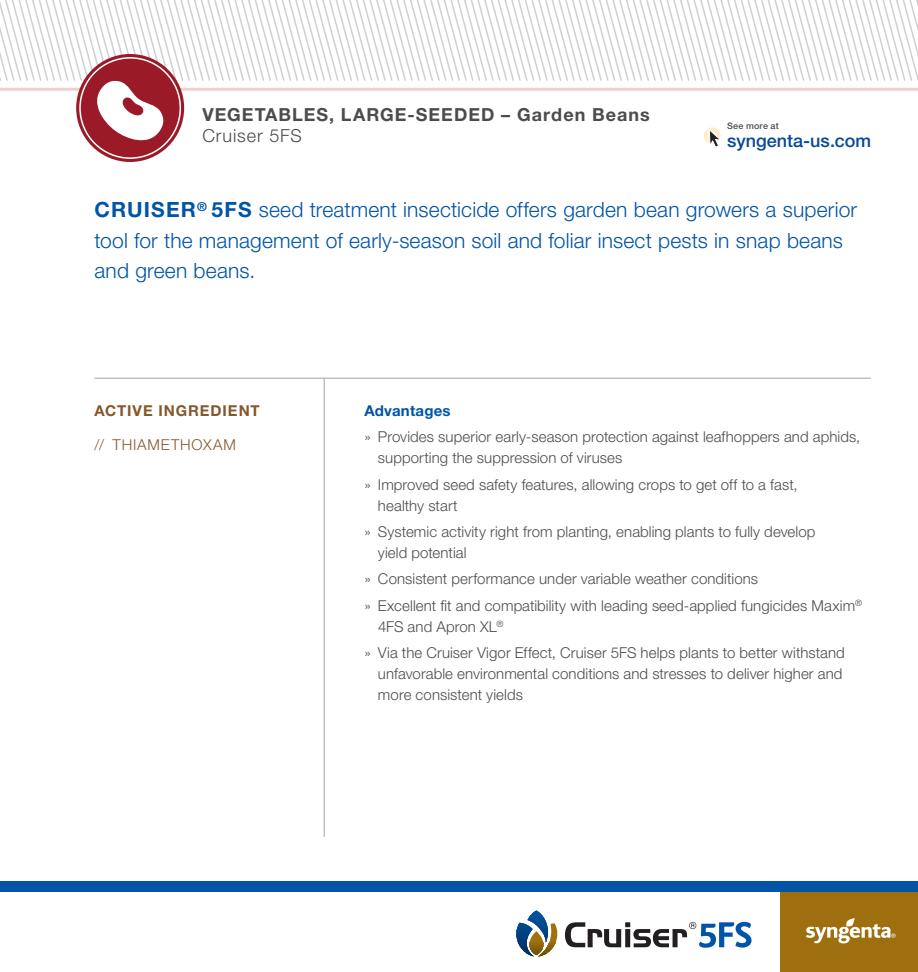
<style>
.page{position:relative;width:918px;height:972px;background:#fff}
.page>*{position:absolute;margin:0;border:0;box-sizing:border-box;transform-origin:0 0}
.t1{font:300 21px/30px "Helvetica Neue LT Std";letter-spacing:.01em;color:#0154a6}
.t2{font:700 18px "Helvetica Neue LT Std";letter-spacing:.055em;color:#4b4c4d}
.t3{font:500 18px "Helvetica Neue LT Std";color:#074998}
.t4{font:300 18px "Helvetica Neue LT Std";letter-spacing:.05em;color:#4b4c4d}
.t5{font:300 15px/21px "Helvetica Neue LT Std";letter-spacing:.005em;color:#4b4c4d}
.t6{font:700 15px "Helvetica Neue LT Std";letter-spacing:.06em;color:#86572c}
.t7{font:300 15px "Helvetica Neue LT Std";letter-spacing:.055em;color:#86572c}
.t8{font:700 15px "Helvetica Neue LT Std";letter-spacing:.01em;color:#0154a6}
.t9{font:500 9px "Helvetica Neue LT Std";letter-spacing:.025em;color:#4b4c4d}
.s1{font-weight:700}
</style>
<div class="page">
<hr style="left:94px;top:378px;width:777px;height:1px;background:#a3a4a8">
<hr style="left:324px;top:378px;width:1px;height:459px;background:#a3a4a8">
<svg style="left:76px;top:54px;width:108px;height:108px"></svg>
<svg style="left:0;top:0;width:918px;height:153px"></svg>
<div style="left:779px;top:891px;width:139px;height:81px;background:#9e6f0f"></div>
<div style="left:0;top:881px;width:918px;height:11px;background:#0154a6"></div>
<svg style="left:806px;top:918px;width:90px;height:25px"></svg>
<svg style="left:565px;top:922px;width:187px;height:26px"></svg>
<hr style="left:515px;top:956px;width:33px;height:1px;background:#002b5d">
<hr style="left:515px;top:955px;width:33px;height:1px;background:#002d5f">
<hr style="left:515px;top:954px;width:33px;height:1px;background:#002d5f">
<hr style="left:515px;top:953px;width:33px;height:1px;background:#002f62">
<hr style="left:515px;top:952px;width:33px;height:1px;background:#003063">
<hr style="left:515px;top:951px;width:33px;height:1px;background:#003065">
<hr style="left:515px;top:950px;width:33px;height:1px;background:#003166">
<hr style="left:515px;top:949px;width:33px;height:1px;background:#003267">
<hr style="left:515px;top:948px;width:33px;height:1px;background:#01346a">
<hr style="left:515px;top:947px;width:33px;height:1px;background:#01356b">
<hr style="left:515px;top:946px;width:33px;height:1px;background:#01366c">
<hr style="left:515px;top:945px;width:33px;height:1px;background:#01366d">
<hr style="left:515px;top:944px;width:33px;height:1px;background:#013770">
<hr style="left:515px;top:943px;width:33px;height:1px;background:#013871">
<hr style="left:515px;top:942px;width:33px;height:1px;background:#013973">
<hr style="left:515px;top:941px;width:33px;height:1px;background:#013b75">
<hr style="left:515px;top:940px;width:33px;height:1px;background:#013b76">
<hr style="left:515px;top:939px;width:33px;height:1px;background:#013c78">
<hr style="left:515px;top:938px;width:33px;height:1px;background:#013d79">
<hr style="left:515px;top:937px;width:33px;height:1px;background:#013e7c">
<hr style="left:515px;top:936px;width:33px;height:1px;background:#013f7c">
<hr style="left:515px;top:935px;width:33px;height:1px;background:#01407e">
<hr style="left:515px;top:934px;width:33px;height:1px;background:#014180">
<hr style="left:515px;top:933px;width:33px;height:1px;background:#014182">
<hr style="left:515px;top:932px;width:33px;height:1px;background:#014384">
<hr style="left:515px;top:931px;width:33px;height:1px;background:#014485">
<hr style="left:515px;top:930px;width:33px;height:1px;background:#014487">
<hr style="left:515px;top:929px;width:33px;height:1px;background:#014588">
<hr style="left:515px;top:928px;width:33px;height:1px;background:#01468a">
<hr style="left:515px;top:927px;width:33px;height:1px;background:#01478b">
<hr style="left:515px;top:926px;width:33px;height:1px;background:#01488d">
<hr style="left:515px;top:925px;width:33px;height:1px;background:#01488e">
<hr style="left:515px;top:924px;width:33px;height:1px;background:#014990">
<hr style="left:515px;top:923px;width:33px;height:1px;background:#014a91">
<hr style="left:515px;top:922px;width:33px;height:1px;background:#014b93">
<hr style="left:515px;top:921px;width:33px;height:1px;background:#014c94">
<hr style="left:515px;top:920px;width:33px;height:1px;background:#014d96">
<hr style="left:515px;top:919px;width:33px;height:1px;background:#014e99">
<hr style="left:515px;top:918px;width:33px;height:1px;background:#014e99">
<hr style="left:515px;top:917px;width:33px;height:1px;background:#014f9b">
<hr style="left:515px;top:916px;width:33px;height:1px;background:#01509d">
<hr style="left:515px;top:915px;width:33px;height:1px;background:#01509f">
<hr style="left:515px;top:914px;width:33px;height:1px;background:#0151a0">
<hr style="left:515px;top:913px;width:33px;height:1px;background:#0153a3">
<hr style="left:515px;top:912px;width:33px;height:1px;background:#0153a4">
<hr style="left:515px;top:911px;width:33px;height:1px;background:#0154a5">
<hr style="left:515px;top:910px;width:33px;height:1px;background:#0154a6">
<svg style="left:527px;top:923px;width:31px;height:19px"></svg>
<hr style="left:527px;top:942px;width:31px;height:1px;background:#9d6f0e">
<hr style="left:527px;top:943px;width:31px;height:1px;background:#996c0e">
<hr style="left:527px;top:944px;width:31px;height:1px;background:#946a0d">
<hr style="left:527px;top:945px;width:31px;height:1px;background:#90670c">
<hr style="left:527px;top:946px;width:31px;height:1px;background:#8c660c">
<hr style="left:527px;top:947px;width:31px;height:1px;background:#87620a">
<hr style="left:527px;top:948px;width:31px;height:1px;background:#846109">
<hr style="left:527px;top:949px;width:31px;height:1px;background:#805e08">
<hr style="left:527px;top:950px;width:31px;height:1px;background:#7b5b07">
<hr style="left:527px;top:951px;width:31px;height:1px;background:#775807">
<hr style="left:527px;top:952px;width:31px;height:1px;background:#735606">
<hr style="left:527px;top:953px;width:31px;height:1px;background:#705404">
<hr style="left:527px;top:954px;width:31px;height:1px;background:#6c5203">
<hr style="left:527px;top:955px;width:31px;height:1px;background:#694f02">
<hr style="left:527px;top:956px;width:31px;height:1px;background:#644c01">
<p class="t2" style="left:202px;top:103px;width:449px">VEGETABLES, LARGE-SEEDED – Garden Beans</p>
<p class="t4" style="left:202px;top:124px;width:101px">Cruiser 5FS</p>
<p class="t9" style="left:727px;top:120px;width:53px">See more at</p>
<p class="t3" style="left:727px;top:130px;width:145px">syngenta-us.com</p>
<h1 class="t1" style="left:94px;top:195px;width:764px"><span class="s1">CRUISER</span><sup>®</sup> <span class="s1">5FS</span> seed treatment insecticide offers garden bean growers a superior tool for the management of early-season soil and foliar insect pests in snap beans and green beans.</h1>
<p class="t6" style="left:94px;top:401px;width:167px">ACTIVE INGREDIENT</p>
<p class="t7" style="left:94px;top:436px;width:143px">// THIAMETHOXAM</p>
<p class="t8" style="left:364px;top:401px;width:88px">Advantages</p>
<p class="t5" style="left:378px;top:426px;width:484px;text-indent:-14px">» Provides superior early-season protection against leafhoppers and aphids, supporting the suppression of viruses</p>
<p class="t5" style="left:378px;top:473px;width:421px;text-indent:-14px">» Improved seed safety features, allowing crops to get off to a fast, healthy start</p>
<p class="t5" style="left:378px;top:521px;width:439px;text-indent:-14px">» Systemic activity right from planting, enabling plants to fully develop yield potential</p>
<p class="t5" style="left:364px;top:565px;width:499px;line-height:26.4px">» Consistent performance under variable weather conditions<br>» Excellent fit and compatibility with leading seed-applied fungicides Maxim<sup>®</sup></p>
<p class="t5" style="left:364px;top:613px;width:482px;line-height:26.4px;text-indent:14px">4FS and Apron XL<sup>®<br></sup>» Via the Cruiser Vigor Effect, Cruiser 5FS helps plants to better withstand</p>
<p class="t5" style="left:378px;top:663px;width:466px">unfavorable environmental conditions and stresses to deliver higher and more consistent yields</p>
</div>
